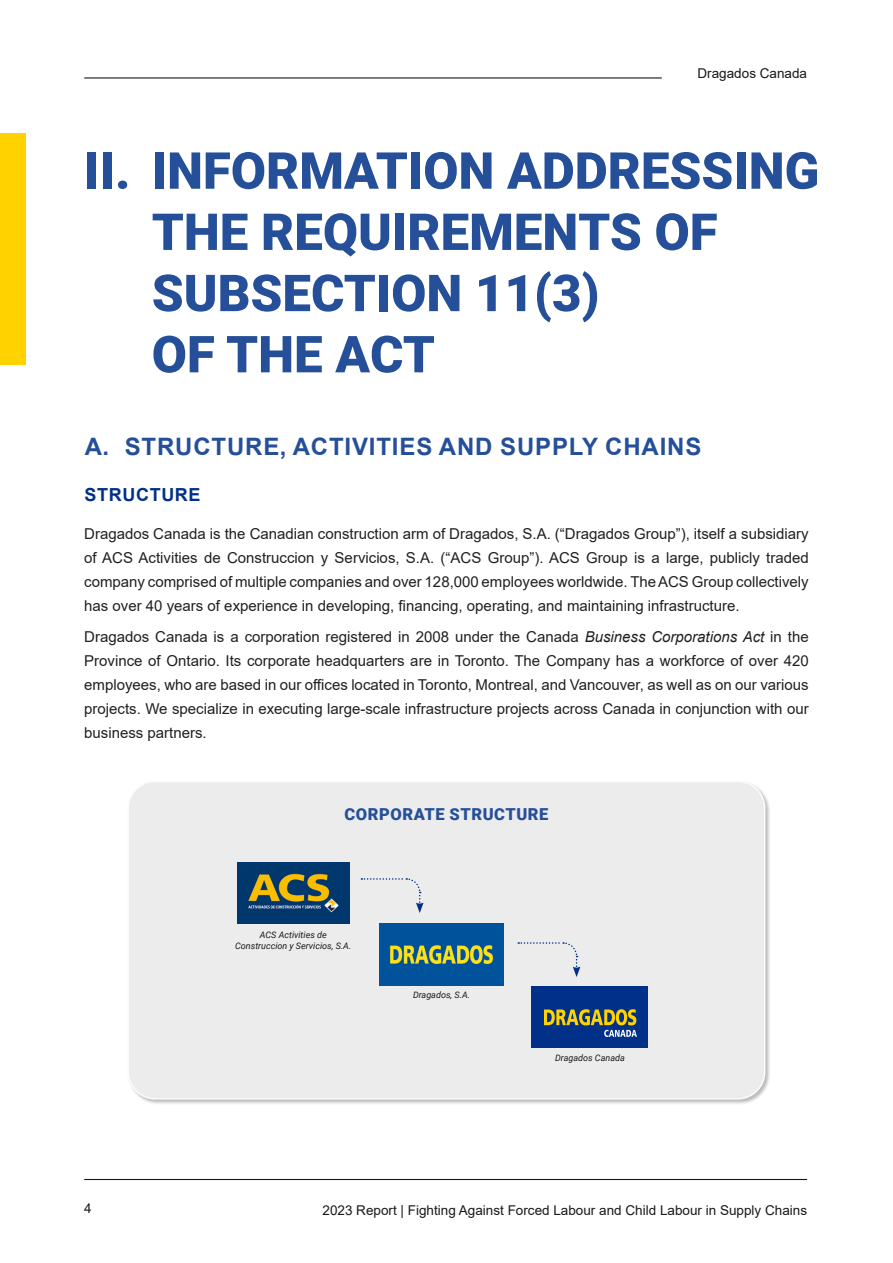
<style>
.page{position:relative;width:893px;height:1263px;background:#fff}
.page>*{position:absolute;margin:0;border:0;box-sizing:border-box;transform-origin:0 0}
.t1{font:900 51px/61.2px "Roboto";color:#264f99}
.t2{font:700 24px "Arial";letter-spacing:.035em;color:#264f99}
.t3{font:700 18px "Arial";letter-spacing:.035em;color:#003087}
.t4{font:900 16.5px "Roboto";letter-spacing:.035em;color:#264f99}
.t5{font:15px/24px "Arial";color:#231f20;text-align:justify}
.t6{font:13.5px "Arial";color:#1a181a}
.t7{font:italic 9px/10.8px "Roboto";color:#1a181a;text-align:center}
.s1{font-style:italic}
</style>
<div class="page">
<hr style="left:84px;top:77px;width:578px;height:2px;background:#1a181a">
<hr style="left:84px;top:1179px;width:723px;height:1px;background:#1a181a">
<div style="left:127px;top:780px;width:644px;height:325px;background:#231f20;opacity:.3"></div>
<div style="left:128px;top:781px;width:637px;height:318px;background:#ececec;border-radius:27px"></div>
<div style="left:128px;top:780px;width:637px;height:319px;border:2px solid #fefbf9;border-radius:27px"></div>
<img style="left:237px;top:862px;width:112px;height:62px">
<img style="left:380px;top:924px;width:123px;height:62px">
<div style="left:531px;top:986px;width:117px;height:62px;background:#003087"></div>
<svg style="left:544px;top:1009px;width:93px;height:28px"></svg>
<svg style="left:361px;top:878px;width:63px;height:35px"></svg>
<svg style="left:518px;top:942px;width:62px;height:35px"></svg>
<div style="left:0;top:133px;width:25px;height:231px;background:#ffd200"></div>
<p class="t6" style="left:697px;top:64px;width:111px">Dragados Canada</p>
<h1 class="t1" style="left:152px;top:138px;width:669px;text-indent:-68px">II. INFORMATION ADDRESSING<br>THE REQUIREMENTS OF<br>SUBSECTION 11(3)<br>OF THE ACT</h1>
<h2 class="t2" style="left:85px;top:429px;width:618px">A. STRUCTURE, ACTIVITIES AND SUPPLY CHAINS</h2>
<p class="t3" style="left:85px;top:482px;width:118px">STRUCTURE</p>
<p class="t5" style="left:84px;top:521px;width:726px">Dragados Canada is the Canadian construction arm of Dragados, S.A. (“Dragados Group”), itself a subsidiary of ACS Activities de Construccion y Servicios, S.A. (“ACS Group”). ACS Group is a large, publicly traded company comprised of multiple companies and over 128,000 employees worldwide. The ACS Group collectively has over 40 years of experience in developing, financing, operating, and maintaining infrastructure.</p>
<p class="t5" style="left:84px;top:624px;width:726px">Dragados Canada is a corporation registered in 2008 under the Canada <span class="s1">Business Corporations Act</span> in the Province of Ontario. Its corporate headquarters are in Toronto. The Company has a workforce of over 420 employees, who are based in our offices located in Toronto, Montreal, and Vancouver, as well as on our various projects. We specialize in executing large-scale infrastructure projects across Canada in conjunction with our business partners.</p>
<p class="t4" style="left:344px;top:803px;width:206px">CORPORATE STRUCTURE</p>
<p class="t7" style="left:235px;top:929px;width:118px">ACS Activities de<br>Construccion y Servicios, S.A.</p>
<p class="t7" style="left:413px;top:989px;width:59px">Dragados, S.A.</p>
<p class="t7" style="left:555px;top:1052px;width:71px">Dragados Canada</p>
<p class="t6" style="left:84px;top:1199px;width:9px">4</p>
<p class="t6" style="left:323px;top:1200px;width:486px">2023 Report | Fighting Against Forced Labour and Child Labour in Supply Chains</p>
</div>
